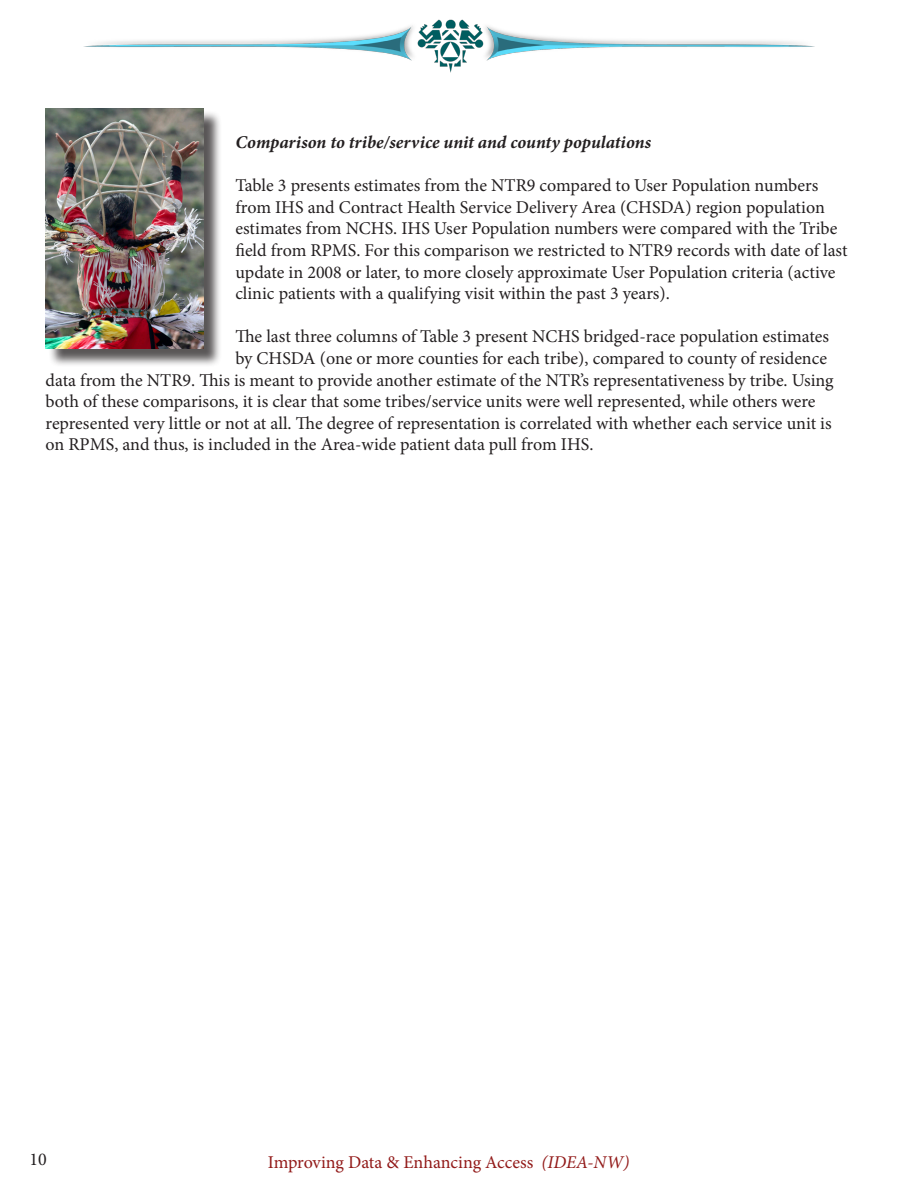
<style>
.page{position:relative;width:918px;height:1188px;background:#fff}
.page>*{position:absolute;margin:0;border:0;box-sizing:border-box;transform-origin:0 0}
.t1{font:18px/21.6px "Minion Pro";color:#231f20}
.t2{font:italic 700 18px "Minion Pro";color:#231f20}
.t3{font:18px "Minion Pro";letter-spacing:-.005em;color:#921a19}
.s1{font-style:italic}
</style>
<div class="page">
<img style="left:83px;top:25px;width:330px;height:36px">
<img style="left:417px;top:19px;width:59px;height:54px">
<img style="left:476px;top:24px;width:339px;height:37px">
<div style="left:48px;top:110px;width:174px;height:258px;background:#231f20;opacity:.75"></div>
<img style="left:46px;top:108px;width:158px;height:241px">
<p class="t2" style="left:235px;top:130px;width:417px">Comparison to tribe/service unit and county populations</p>
<p class="t1" style="left:235px;top:175px;width:614px">Table 3 presents estimates from the NTR9 compared to User Population numbers from IHS and Contract Health Service Delivery Area (CHSDA) region population estimates from NCHS. IHS User Population numbers were compared with the Tribe field from RPMS. For this comparison we restricted to NTR9 records with date of last update in 2008 or later, to more closely approximate User Population criteria (active clinic patients with a qualifying visit within the past 3 years).</p>
<p class="t1" style="left:235px;top:326px;width:595px">The last three columns of Table 3 present NCHS bridged-race population estimates</p>
<p class="t1" style="left:235px;top:348px;width:593px">by CHSDA (one or more counties for each tribe), compared to county of residence</p>
<p class="t1" style="left:46px;top:369px;width:790px">data from the NTR9. This is meant to provide another estimate of the NTR’s representativeness by tribe. Using</p>
<p class="t1" style="left:46px;top:391px;width:771px">both of these comparisons, it is clear that some tribes/service units were well represented, while others were</p>
<p class="t1" style="left:46px;top:412px;width:788px">represented very little or not at all. The degree of representation is correlated with whether each service unit is</p>
<p class="t1" style="left:46px;top:434px;width:549px">on RPMS, and thus, is included in the Area-wide patient data pull from IHS.</p>
<p class="t1" style="left:29px;top:1149px;width:19px">10</p>
<p class="t3" style="left:268px;top:1150px;width:363px">Improving Data &amp; Enhancing Access <span class="s1">(IDEA-NW)</span></p>
</div>
